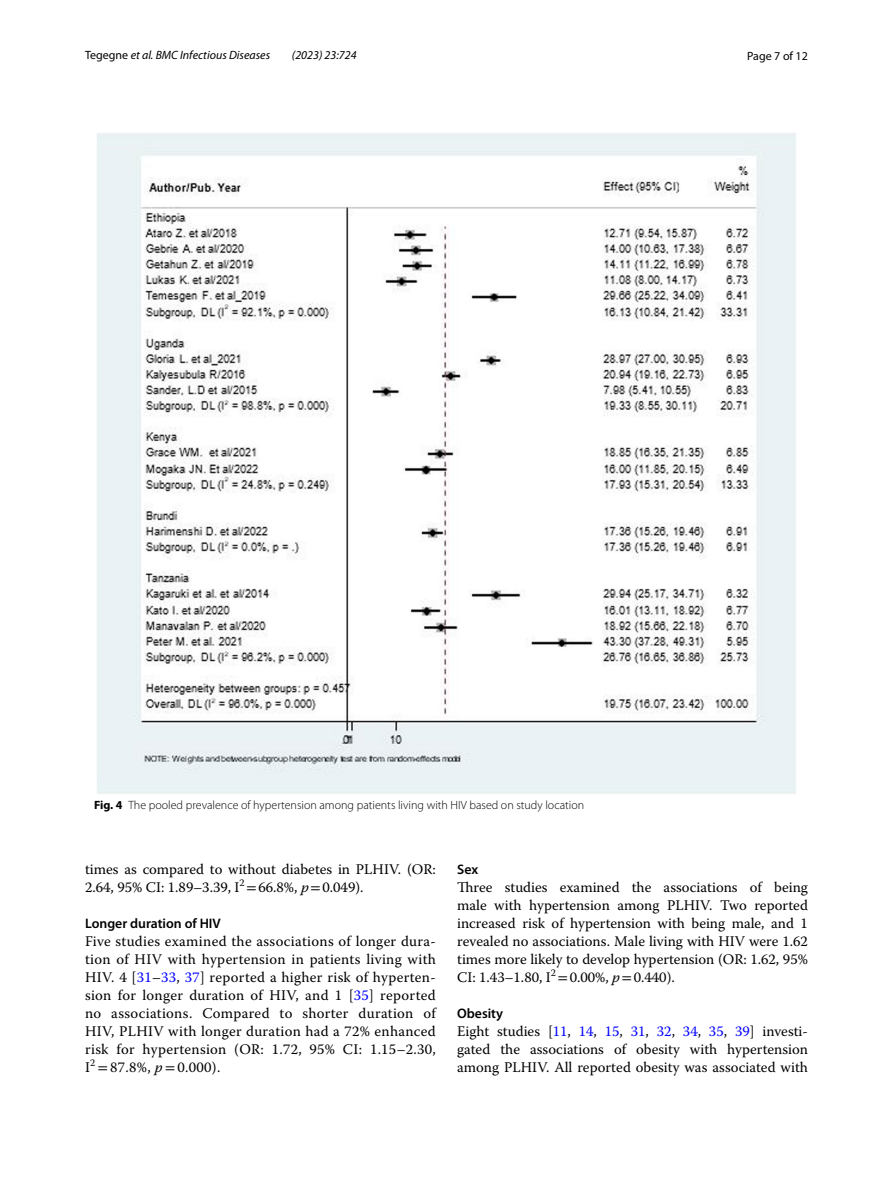
<style>
.page{position:relative;width:893px;height:1187px;background:#fff}
.page>*{position:absolute;margin:0;border:0;box-sizing:border-box;transform-origin:0 0}
.t1{font:14.7px/18px "Warnock Pro";color:#000;text-align:justify}
.t2{font:600 13.8px "Myriad Pro";color:#000}
.t3{font:300 12px "Myriad Pro";color:#000}
.t4{font:italic 12px "Myriad Pro";color:#000}
.t5{font:12px "Myriad Pro";color:#000}
.s1{font-style:normal}
.s2{font-weight:700}
.s3{font-family:"STIX"}
.s4{font-style:italic}
.s5{color:#00f}
</style>
<div class="page">
<img style="left:97px;top:133px;width:699px;height:661px">
<p class="t4" style="left:85px;top:48px;width:187px"><span class="s1">Tegegne</span> et al. BMC Infectious Diseases</p>
<p class="t4" style="left:292px;top:48px;width:66px">(2023) 23:724</p>
<p class="t5" style="left:747px;top:48px;width:62px">Page 7 of 12</p>
<p class="t3" style="left:94px;top:798px;width:492px"><span class="s2">Fig. 4</span> The pooled prevalence of hypertension among patients living with HIV based on study location</p>
<p class="t1" style="left:85px;top:860px;width:352px">times as compared to without diabetes in PLHIV. (OR:<br>2.64, 95% CI: 1.89–3.39, I<sup>2</sup> <span class="s3">=</span>66.8%, <span class="s4">p</span><span class="s3">=</span>0.049).</p>
<p class="t2" style="left:85px;top:914px;width:137px">Longer duration of HIV</p>
<p class="t1" style="left:85px;top:932px;width:352px">Five studies examined the associations of longer dura&shy;tion of HIV with hypertension in patients living with HIV. 4 [<span class="s5">31</span>–<span class="s5">33</span>, <span class="s5">37</span>] reported a higher risk of hyperten&shy;sion for longer duration of HIV, and 1 [<span class="s5">35</span>] reported no associations. Compared to shorter duration of HIV, PLHIV with longer duration had a 72% enhanced risk for hypertension (OR: 1.72, 95% CI: 1.15–2.30, I<sup>2</sup> <span class="s3">=</span>87.8%, <span class="s4">p</span><span class="s3">=</span>0.000).</p>
<p class="t2" style="left:457px;top:860px;width:23px">Sex</p>
<p class="t1" style="left:457px;top:877px;width:352px">Three studies examined the associations of being male with hypertension among PLHIV. Two reported increased risk of hypertension with being male, and 1 revealed no associations. Male living with HIV were 1.62 times more likely to develop hypertension (OR: 1.62, 95% CI: 1.43–1.80, I<sup>2</sup> <span class="s3">=</span>0.00%, <span class="s4">p</span><span class="s3">=</span>0.440).</p>
<p class="t2" style="left:457px;top:1004px;width:48px">Obesity</p>
<p class="t1" style="left:457px;top:1021px;width:352px">Eight studies [<span class="s5">11</span>, <span class="s5">14</span>, <span class="s5">15</span>, <span class="s5">31</span>, <span class="s5">32</span>, <span class="s5">34</span>, <span class="s5">35</span>, <span class="s5">39</span>] investi&shy;gated the associations of obesity with hypertension among PLHIV. All reported obesity was associated with</p>
</div>
